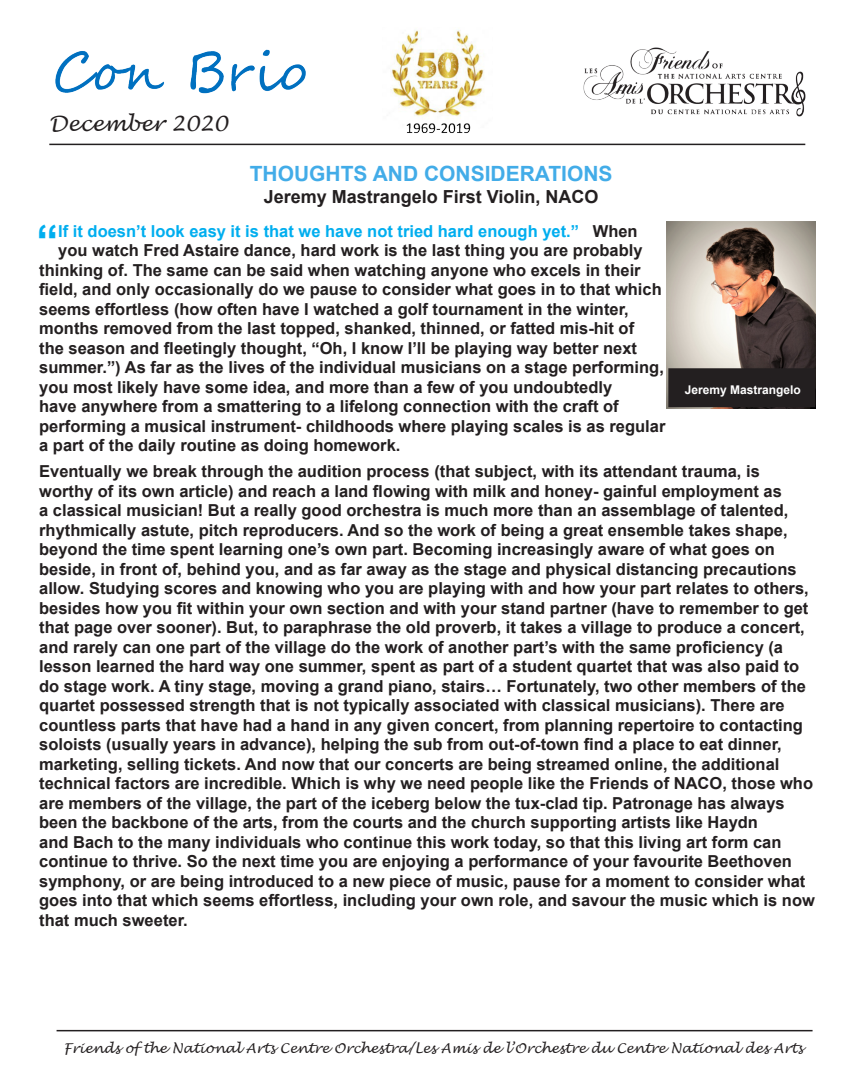
<style>
.page{position:relative;width:864px;height:1080px;background:#fff}
.page>*{position:absolute;margin:0;border:0;box-sizing:border-box;transform-origin:0 0}
.t1{font:700 43.8px "Arial";color:#00aeef}
.t2{font:700 21px "Arial";color:#42ace8}
.t3{font:italic 21px "Lucida Handwriting";color:#231f20}
.t4{font:700 18px "Arial";color:#231f20}
.t5{font:700 16.5px/19.5px "Arial";color:#231f20}
.t6{font:700 16.5px "Arial";color:#00aeef}
.t7{font:italic 13.5px "Lucida Handwriting";color:#231f20}
.t8{font:700 12px "Arial";color:#fff}
.s1{color:#231f20}
</style>
<div class="page">
<hr style="left:57px;top:1030px;width:756px;height:1px;background:#231f20">
<hr style="left:49px;top:144px;width:756px;height:1px;background:#231f20">
<img style="left:55px;top:30px;width:751px;height:103px">
<img style="left:666px;top:222px;width:149px;height:186px">
<div style="left:669px;top:369px;width:146px;height:38px;background:#231f20"></div>
<div style="left:668px;top:368px;width:147px;height:39px;border:1px solid #231f20"></div>
<p class="t3" style="left:49px;top:111px;width:180px">December 2020</p>
<p class="t2" style="left:250px;top:160px;width:364px">THOUGHTS AND CONSIDERATIONS</p>
<p class="t4" style="left:264px;top:185px;width:336px">Jeremy Mastrangelo First Violin, NACO</p>
<p class="t1" style="left:36px;top:212px;width:23px">“</p>
<p class="t6" style="left:58px;top:220px;width:581px">If it doesn’t look easy it is that we have not tried hard enough yet.” <span class="s1">When</span></p>
<p class="t5" style="left:58px;top:241px;width:586px">you watch Fred Astaire dance, hard work is the last thing you are probably</p>
<p class="t5" style="left:39px;top:261px;width:603px">thinking of. The same can be said when watching anyone who excels in their</p>
<p class="t5" style="left:39px;top:280px;width:624px">field, and only occasionally do we pause to consider what goes in to that which</p>
<p class="t5" style="left:39px;top:300px;width:591px">seems effortless (how often have I watched a golf tournament in the winter,</p>
<p class="t5" style="left:39px;top:319px;width:597px">months removed from the last topped, shanked, thinned, or fatted mis-hit of</p>
<p class="t5" style="left:39px;top:339px;width:599px">the season and fleetingly thought, “Oh, I know I’ll be playing way better next</p>
<p class="t5" style="left:39px;top:358px;width:626px">summer.”) As far as the lives of the individual musicians on a stage performing,</p>
<p class="t5" style="left:39px;top:378px;width:575px">you most likely have some idea, and more than a few of you undoubtedly</p>
<p class="t5" style="left:39px;top:397px;width:581px">have anywhere from a smattering to a lifelong connection with the craft of</p>
<p class="t5" style="left:39px;top:417px;width:628px">performing a musical instrument- childhoods where playing scales is as regular</p>
<p class="t5" style="left:39px;top:436px;width:363px">a part of the daily routine as doing homework.</p>
<p class="t8" style="left:685px;top:381px;width:118px">Jeremy Mastrangelo</p>
<p class="t5" style="left:39px;top:462px;width:777px">Eventually we break through the audition process (that subject, with its attendant trauma, is worthy of its own article) and reach a land flowing with milk and honey- gainful employment as<br>a classical musician! But a really good orchestra is much more than an assemblage of talented, rhythmically astute, pitch reproducers. And so the work of being a great ensemble takes shape, beyond the time spent learning one’s own part. Becoming increasingly aware of what goes on beside, in front of, behind you, and as far away as the stage and physical distancing precautions allow. Studying scores and knowing who you are playing with and how your part relates to others, besides how you fit within your own section and with your stand partner (have to remember to get that page over sooner). But, to paraphrase the old proverb, it takes a village to produce a concert, and rarely can one part of the village do the work of another part’s with the same proficiency (a lesson learned the hard way one summer, spent as part of a student quartet that was also paid to do stage work. A tiny stage, moving a grand piano, stairs… Fortunately, two other members of the quartet possessed strength that is not typically associated with classical musicians). There are countless parts that have had a hand in any given concert, from planning repertoire to contacting soloists (usually years in advance), helping the sub from out-of-town find a place to eat dinner, marketing, selling tickets. And now that our concerts are being streamed online, the additional technical factors are incredible. Which is why we need people like the Friends of NACO, those who are members of the village, the part of the iceberg below the tux-clad tip. Patronage has always been the backbone of the arts, from the courts and the church supporting artists like Haydn<br>and Bach to the many individuals who continue this work today, so that this living art form can continue to thrive. So the next time you are enjoying a performance of your favourite Beethoven symphony, or are being introduced to a new piece of music, pause for a moment to consider what goes into that which seems effortless, including your own role, and savour the music which is now that much sweeter.</p>
<p class="t7" style="left:63px;top:1040px;width:741px">Friends of the National Arts Centre Orchestra/Les Amis de l’Orchestre du Centre National des Arts</p>
</div>
